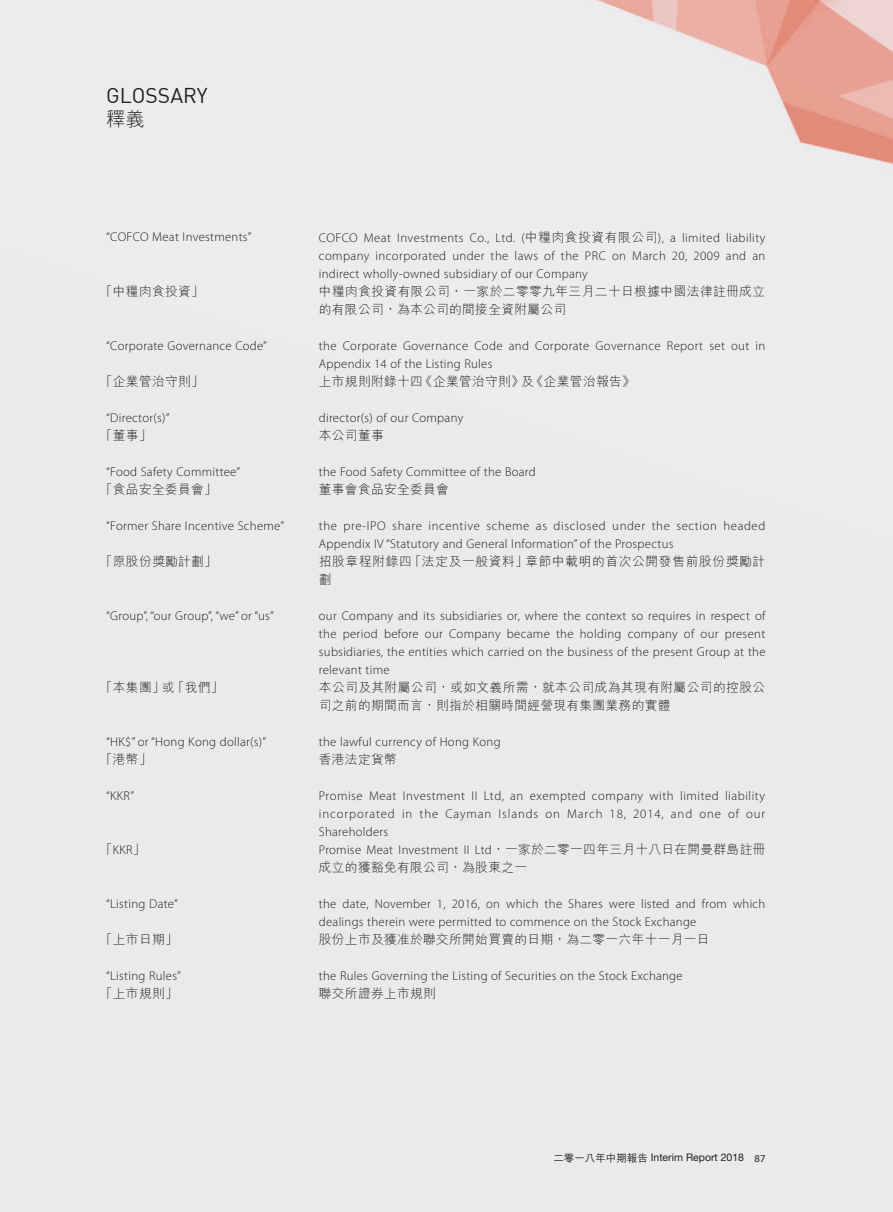
<style>
.page{position:relative;width:893px;height:1212px;background:#fff}
.page>*{position:absolute;margin:0;border:0;box-sizing:border-box;transform-origin:0 0}
.t1{font:21px "DIN";color:#231f20}
.t2{font:300 19.5px "M Hei HK";color:#231f20}
.t3{font:300 12.75px/18px "Myriad Pro";letter-spacing:.02em;color:#231f20;text-align:justify}
.t4{font:300 12.75px/18px "M Hei HK";letter-spacing:.02em;color:#231f20}
.t5{font:300 12.75px/18px "Myriad Pro";letter-spacing:.04em;color:#231f20}
.t6{font:300 12.75px/18px "M Hei HK";letter-spacing:.05em;color:#231f20}
.t7{font:10.5px "Helvetica Neue LT Std";color:#231f20}
.s1{font-family:"M Hei HK"}
.s2{font-family:"M Hei HK";font-weight:500}
.s3{font-family:"Myriad Pro";color:#57585a}
</style>
<div class="page">
<img style="left:0;top:0;width:893px;height:26px">
<h1 class="t1" style="left:106px;top:82px;width:103px">GLOSSARY</h1>
<h2 class="t2" style="left:106px;top:106px;width:40px">釋義</h2>
<p class="t3" style="left:106px;top:228px;width:147px">“COFCO Meat Investments”</p>
<p class="t3" style="left:319px;top:229px;width:448px">COFCO Meat Investments Co., Ltd. (<span class="s1">中糧肉食投資有限公司</span>), a limited liability company incorporated under the laws of the PRC on March 20, 2009 and an indirect wholly-owned subsidiary of our Company</p>
<p class="t4" style="left:100px;top:282px;width:105px">「中糧肉食投資」</p>
<p class="t4" style="left:319px;top:282px;width:448px">中糧肉食投資有限公司，一家於二零零九年三月二十日根據中國法律註冊成立的有限公司，為本公司的間接全資附屬公司</p>
<p class="t3" style="left:106px;top:337px;width:162px">“Corporate Governance Code”</p>
<p class="t3" style="left:319px;top:337px;width:448px">the Corporate Governance Code and Corporate Governance Report set out in<br>Appendix 14 of the Listing Rules</p>
<p class="t4" style="left:100px;top:372px;width:105px">「企業管治守則」</p>
<p class="t4" style="left:319px;top:372px;width:317px">上市規則附錄十四《企業管治守則》及《企業管治報告》</p>
<p class="t3" style="left:106px;top:409px;width:65px">“Director(s)”</p>
<p class="t3" style="left:319px;top:409px;width:146px">director(s) of our Company</p>
<p class="t4" style="left:100px;top:426px;width:53px">「董事」</p>
<p class="t4" style="left:319px;top:426px;width:66px">本公司董事</p>
<p class="t3" style="left:106px;top:463px;width:135px">“Food Safety Committee”</p>
<p class="t3" style="left:319px;top:463px;width:218px">the Food Safety Committee of the Board</p>
<p class="t4" style="left:100px;top:480px;width:118px">「食品安全委員會」</p>
<p class="t4" style="left:319px;top:480px;width:132px">董事會食品安全委員會</p>
<p class="t3" style="left:106px;top:517px;width:179px">“Former Share Incentive Scheme”</p>
<p class="t5" style="left:319px;top:517px;width:448px">the pre-IPO share incentive scheme as disclosed under the section headed<br>Appendix IV “Statutory and General Information” of the Prospectus</p>
<p class="t4" style="left:100px;top:552px;width:118px">「原股份獎勵計劃」</p>
<p class="t6" style="left:319px;top:552px;width:448px">招股章程附錄四「法定及一般資料」章節中載明的首次公開發售前股份獎勵計劃</p>
<p class="t3" style="left:106px;top:607px;width:169px">“Group”, “our Group”, “we” or “us”</p>
<p class="t3" style="left:319px;top:607px;width:448px">our Company and its subsidiaries or, where the context so requires in respect of the period before our Company became the holding company of our present subsidiaries, the entities which carried on the business of the present Group at the relevant time</p>
<p class="t4" style="left:100px;top:678px;width:125px">「本集團」或「我們」</p>
<p class="t4" style="left:319px;top:678px;width:448px">本公司及其附屬公司，或如文義所需，就本公司成為其現有附屬公司的控股公司之前的期間而言，則指於相關時間經營現有集團業務的實體</p>
<p class="t3" style="left:106px;top:733px;width:161px">“HK$” or “Hong Kong dollar(s)”</p>
<p class="t3" style="left:319px;top:733px;width:183px">the lawful currency of Hong Kong</p>
<p class="t4" style="left:100px;top:750px;width:53px">「港幣」</p>
<p class="t4" style="left:319px;top:750px;width:79px">香港法定貨幣</p>
<p class="t3" style="left:106px;top:787px;width:29px">“KKR”</p>
<p class="t3" style="left:319px;top:787px;width:448px">Promise Meat Investment II Ltd, an exempted company with limited liability incorporated in the Cayman Islands on March 18, 2014, and one of our Shareholders</p>
<p class="t3" style="left:100px;top:841px;width:47px"><span class="s1">「</span>KKR<span class="s1">」</span></p>
<p class="t3" style="left:319px;top:841px;width:448px">Promise Meat Investment II Ltd<span class="s1">，一家於二零一四年三月十八日在開曼群島註冊</span></p>
<p class="t4" style="left:319px;top:858px;width:210px">成立的獲豁免有限公司，為股東之一</p>
<p class="t3" style="left:106px;top:895px;width:73px">“Listing Date”</p>
<p class="t3" style="left:319px;top:895px;width:448px">the date, November 1, 2016, on which the Shares were listed and from which dealings therein were permitted to commence on the Stock Exchange</p>
<p class="t4" style="left:100px;top:930px;width:79px">「上市日期」</p>
<p class="t4" style="left:319px;top:930px;width:392px">股份上市及獲准於聯交所開始買賣的日期，為二零一六年十一月一日</p>
<p class="t3" style="left:106px;top:967px;width:76px">“Listing Rules”</p>
<p class="t3" style="left:319px;top:967px;width:365px">the Rules Governing the Listing of Securities on the Stock Exchange</p>
<p class="t4" style="left:100px;top:984px;width:79px">「上市規則」</p>
<p class="t4" style="left:319px;top:984px;width:118px">聯交所證券上市規則</p>
<p class="t7" style="left:553px;top:1151px;width:214px"><span class="s2">二零一八年中期報告</span> Interim Report 2018 <span class="s3">87</span></p>
</div>
